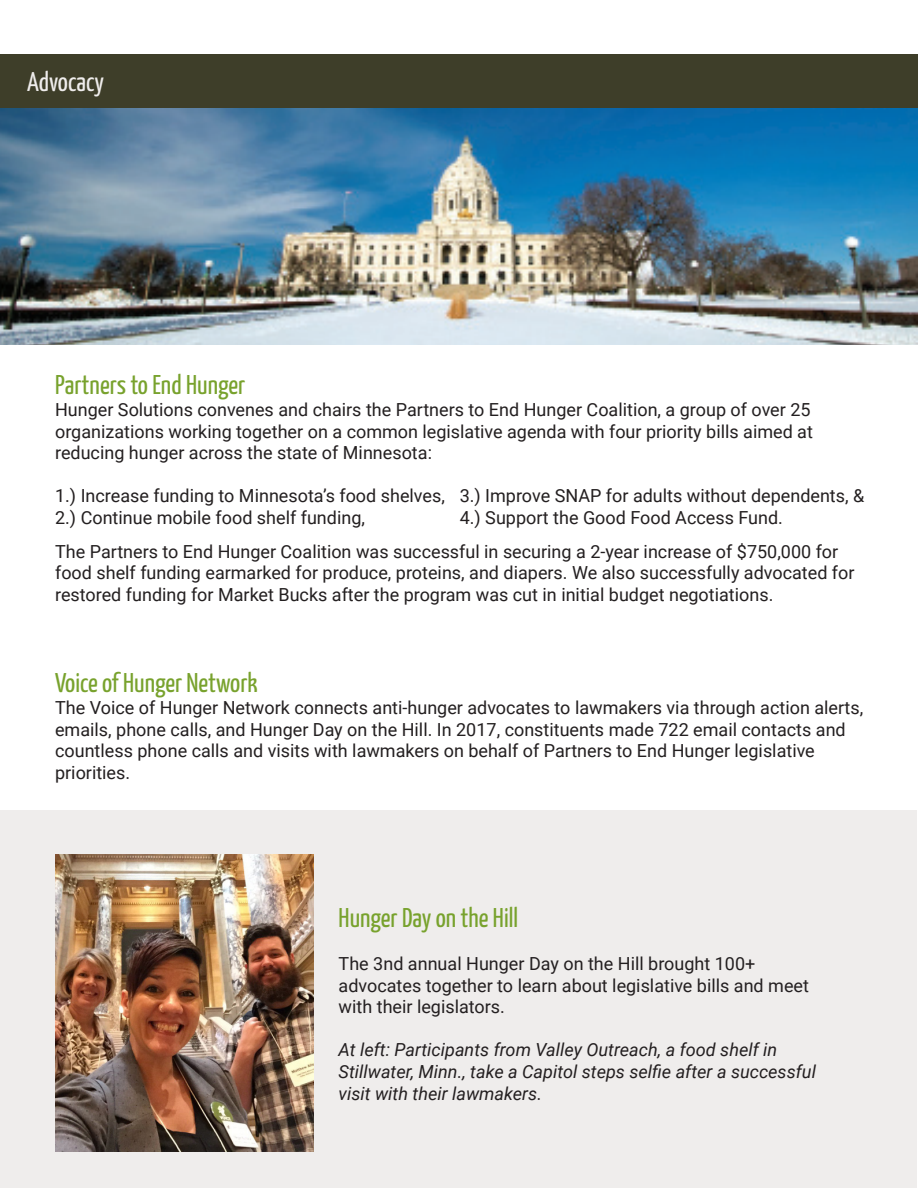
<style>
.page{position:relative;width:918px;height:1188px;background:#fff}
.page>*{position:absolute;margin:0;border:0;box-sizing:border-box;transform-origin:0 0}
.Section_heading{font:27px "Yanone Kaffeesatz";color:#78a22d}
.Internal_Title{font:27px "Yanone Kaffeesatz";color:#efedec}
.Text{font:18px/21.6px "Roboto";color:#231f20}
.Source{font:italic 18px/21.6px "Roboto";color:#231f20}
</style>
<div class="page">
<div style="left:1px;top:810px;width:916px;height:377px;background:#efedec"></div>
<img style="left:0;top:108px;width:917px;height:237px">
<img style="left:55px;top:855px;width:258px;height:297px">
<div style="left:0;top:54px;width:917px;height:54px;background:#3e3e29"></div>
<p class="Internal_Title" style="left:27px;top:62px;width:79px">Advocacy</p>
<p class="Section_heading" style="left:55px;top:366px;width:192px">Partners to End Hunger</p>
<p class="Text" style="left:55px;top:398px;width:759px">Hunger Solutions convenes and chairs the Partners to End Hunger Coalition, a group of over 25 organizations working together on a common legislative agenda with four priority bills aimed at reducing hunger across the state of Minnesota:</p>
<p class="Text" style="left:55px;top:485px;width:391px">1.) Increase funding to Minnesota’s food shelves,</p>
<p class="Text" style="left:55px;top:506px;width:311px">2.) Continue mobile food shelf funding,</p>
<p class="Text" style="left:460px;top:485px;width:406px">3.) Improve SNAP for adults without dependents, &amp;</p>
<p class="Text" style="left:460px;top:506px;width:325px">4.) Support the Good Food Access Fund.</p>
<p class="Text" style="left:55px;top:540px;width:801px">The Partners to End Hunger Coalition was successful in securing a 2-year increase of $750,000 for food shelf funding earmarked for produce, proteins, and diapers. We also successfully advocated for restored funding for Market Bucks after the program was cut in initial budget negotiations.</p>
<p class="Section_heading" style="left:55px;top:664px;width:204px">Voice of Hunger Network</p>
<p class="Text" style="left:55px;top:696px;width:810px">The Voice of Hunger Network connects anti-hunger advocates to lawmakers via through action alerts, emails, phone calls, and Hunger Day on the Hill. In 2017, constituents made 722 email contacts and countless phone calls and visits with lawmakers on behalf of Partners to End Hunger legislative priorities.</p>
<p class="Section_heading" style="left:339px;top:898px;width:181px">Hunger Day on the Hill</p>
<p class="Text" style="left:339px;top:952px;width:472px">The 3nd annual Hunger Day on the Hill brought 100+ advocates together to learn about legislative bills and meet with their legislators.</p>
<p class="Source" style="left:339px;top:1039px;width:479px">At left: Participants from Valley Outreach, a food shelf in<br>Stillwater, Minn., take a Capitol steps selfie after a successful visit with their lawmakers.</p>
</div>
